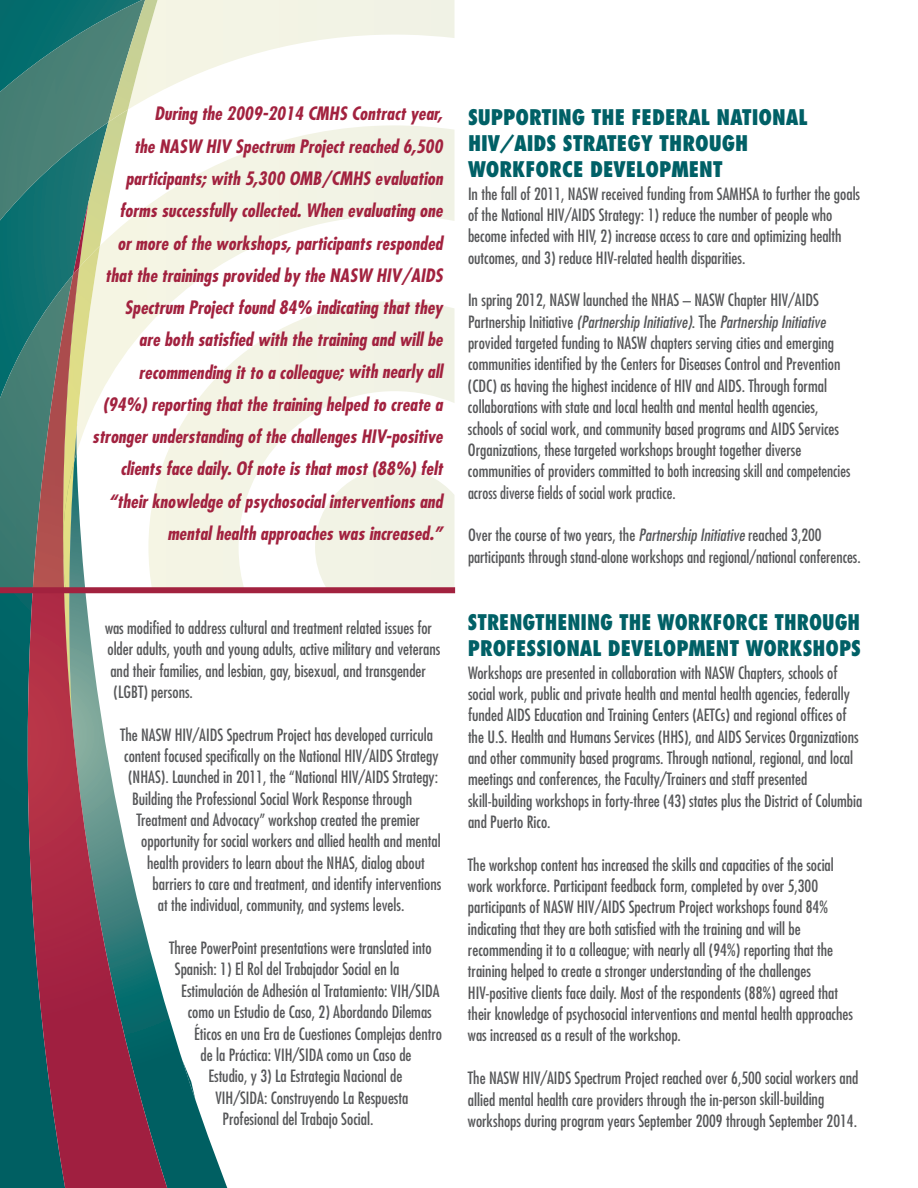
<style>
.page{position:relative;width:918px;height:1188px;background:#fff}
.page>*{position:absolute;margin:0;border:0;box-sizing:border-box;transform-origin:0 0}
.t1{font:800 condensed 21px/26px "Futura";color:#006066}
.t2{font:800 condensed 21px/26px "Futura";color:#006066;scale:.96 1}
.t3{font:italic 700 condensed 18px/32.2px "Futura";color:#a2223f;text-align:right}
.t4{font:condensed 16.5px/21.3px "Futura";color:#57585a}
.s1{font-style:italic}
</style>
<div class="page">
<svg style="left:0;top:593px;width:238px;height:595px;background:#166d70"></svg>
<svg style="left:174px;top:593px;width:62px;height:595px"></svg>
<svg style="left:21px;top:593px;width:153px;height:595px"></svg>
<svg style="left:160px;top:0;width:295px;height:91px"></svg>
<img style="left:0;top:0;width:125px;height:275px">
<img style="left:108px;top:0;width:52px;height:122px">
<svg style="left:76px;top:125px;width:318px;height:270px"></svg>
<img style="left:0;top:275px;width:33px;height:312px">
<img style="left:63px;top:246px;width:37px;height:341px">
<img style="left:33px;top:268px;width:46px;height:319px">
<svg style="left:148px;top:301px;width:307px;height:286px"></svg>
<div style="left:0;top:587px;width:455px;height:6px;background:#a2223f"></div>
<p class="t3" style="left:92px;top:99px;width:352px">During the 2009-2014 CMHS Contract year,<br>the NASW HIV Spectrum Project reached 6,500 participants; with 5,300 OMB/CMHS evaluation forms successfully collected. When evaluating one<br>or more of the workshops, participants responded that the trainings provided by the NASW HIV/AIDS Spectrum Project found 84% indicating that they<br>are both satisfied with the training and will be recommending it to a colleague; with nearly all (94%) reporting that the training helped to create a stronger understanding of the challenges HIV-positive clients face daily. Of note is that most (88%) felt “their knowledge of psychosocial interventions and mental health approaches was increased.”</p>
<p class="t4" style="left:105px;top:618px;width:329px">was modified to address cultural and treatment related issues for</p>
<p class="t4" style="left:107px;top:640px;width:335px">older adults, youth and young adults, active military and veterans</p>
<p class="t4" style="left:110px;top:661px;width:317px">and their families, and lesbian, gay, bisexual, and transgender</p>
<p class="t4" style="left:114px;top:682px;width:81px">(LGBT) persons.</p>
<p class="t4" style="left:120px;top:725px;width:314px">The NASW HIV/AIDS Spectrum Project has developed curricula</p>
<p class="t4" style="left:124px;top:746px;width:316px">content focused specifically on the National HIV/AIDS Strategy</p>
<p class="t4" style="left:128px;top:768px;width:312px">(NHAS). Launched in 2011, the “National HIV/AIDS Strategy:</p>
<p class="t4" style="left:132px;top:789px;width:282px">Building the Professional Social Work Response through</p>
<p class="t4" style="left:137px;top:810px;width:285px">Treatment and Advocacy” workshop created the premier</p>
<p class="t4" style="left:141px;top:832px;width:301px">opportunity for social workers and allied health and mental</p>
<p class="t4" style="left:147px;top:853px;width:279px">health providers to learn about the NHAS, dialog about</p>
<p class="t4" style="left:153px;top:874px;width:290px">barriers to care and treatment, and identify interventions</p>
<p class="t4" style="left:158px;top:896px;width:248px">at the individual, community, and systems levels.</p>
<p class="t4" style="left:169px;top:938px;width:264px">Three PowerPoint presentations were translated into</p>
<p class="t4" style="left:175px;top:960px;width:226px">Spanish: 1) El Rol del Trabajador Social en la</p>
<p class="t4" style="left:181px;top:981px;width:260px">Estimulación de Adhesión al Tratamiento: VIH/SIDA</p>
<p class="t4" style="left:188px;top:1002px;width:246px">como un Estudio de Caso, 2) Abordando Dilemas</p>
<p class="t4" style="left:194px;top:1024px;width:249px">Éticos en una Era de Cuestiones Complejas dentro</p>
<p class="t4" style="left:201px;top:1045px;width:212px">de la Práctica: VIH/SIDA como un Caso de</p>
<p class="t4" style="left:208px;top:1066px;width:195px">Estudio, y 3) La Estrategia Nacional de</p>
<p class="t4" style="left:216px;top:1088px;width:194px">VIH/SIDA: Construyendo La Respuesta</p>
<p class="t4" style="left:223px;top:1109px;width:152px">Profesional del Trabajo Social.</p>
<p class="t1" style="left:468px;top:106px;width:341px">SUPPORTING THE FEDERAL NATIONAL<br>HIV/AIDS STRATEGY THROUGH<br>WORKFORCE DEVELOPMENT</p>
<p class="t4" style="left:468px;top:184px;width:394px">In the fall of 2011, NASW received funding from SAMHSA to further the goals of the National HIV/AIDS Strategy: 1) reduce the number of people who become infected with HIV, 2) increase access to care and optimizing health outcomes, and 3) reduce HIV-related health disparities.</p>
<p class="t4" style="left:468px;top:291px;width:384px">In spring 2012, NASW launched the NHAS – NASW Chapter HIV/AIDS Partnership Initiative <span class="s1">(Partnership Initiative)</span>. The <span class="s1">Partnership Initiative </span>provided targeted funding to NASW chapters serving cities and emerging communities identified by the Centers for Diseases Control and Prevention (CDC) as having the highest incidence of HIV and AIDS. Through formal collaborations with state and local health and mental health agencies, schools of social work, and community based programs and AIDS Services Organizations, these targeted workshops brought together diverse communities of providers committed to both increasing skill and competencies across diverse fields of social work practice.</p>
<p class="t4" style="left:468px;top:525px;width:394px">Over the course of two years, the <span class="s1">Partnership Initiative</span> reached 3,200 participants through stand-alone workshops and regional/national conferences.</p>
<p class="t2" style="left:468px;top:611px;width:411px">STRENGTHENING THE WORKFORCE THROUGH<br>PROFESSIONAL DEVELOPMENT WORKSHOPS</p>
<p class="t4" style="left:468px;top:663px;width:396px">Workshops are presented in collaboration with NASW Chapters, schools of social work, public and private health and mental health agencies, federally funded AIDS Education and Training Centers (AETCs) and regional offices of the U.S. Health and Humans Services (HHS), and AIDS Services Organizations and other community based programs. Through national, regional, and local meetings and conferences, the Faculty/Trainers and staff presented skill-building workshops in forty-three (43) states plus the District of Columbia and Puerto Rico.</p>
<p class="t4" style="left:468px;top:855px;width:387px">The workshop content has increased the skills and capacities of the social work workforce. Participant feedback form, completed by over 5,300 participants of NASW HIV/AIDS Spectrum Project workshops found 84% indicating that they are both satisfied with the training and will be recommending it to a colleague; with nearly all (94%) reporting that the training helped to create a stronger understanding of the challenges HIV-positive clients face daily. Most of the respondents (88%) agreed that their knowledge of psychosocial interventions and mental health approaches was increased as a result of the workshop.</p>
<p class="t4" style="left:468px;top:1068px;width:392px">The NASW HIV/AIDS Spectrum Project reached over 6,500 social workers and allied mental health care providers through the in-person skill-building workshops during program years September 2009 through September 2014.</p>
</div>
